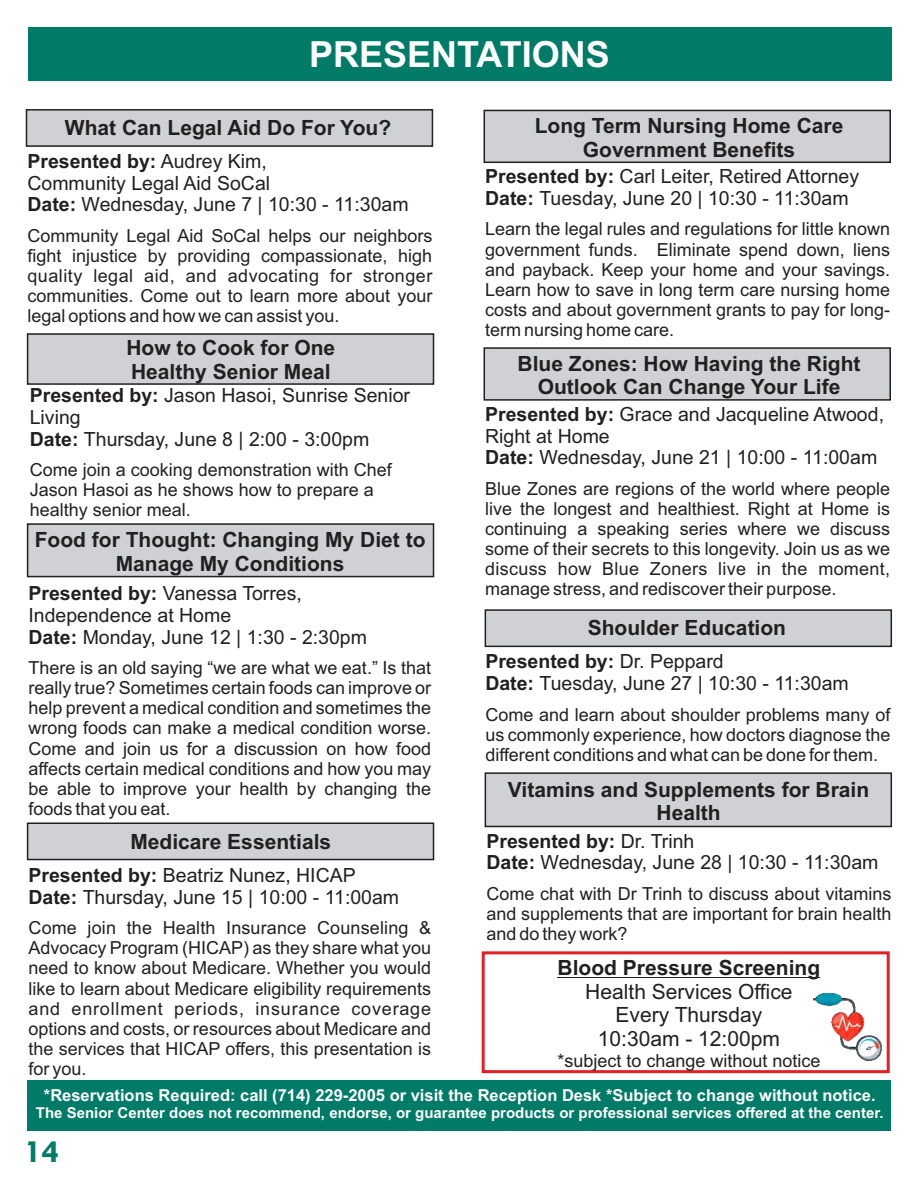
<style>
.page{position:relative;width:918px;height:1188px;background:#fff}
.page>*{position:absolute;margin:0;border:0;box-sizing:border-box;transform-origin:0 0}
.t1{font:700 36px "Arial";color:#fff}
.t2{font:700 33px "Tw Cen";color:#007b67}
.t3{font:700 21px/23.4px "Arial";color:#231f20;text-align:center}
.t4{font:21px/23.4px "Arial";color:#231f20;text-align:center}
.t5{font:19.5px/21.8px "Arial";color:#231f20}
.t6{font:18px/20.1px "Arial";color:#231f20;text-align:justify}
.t7{font:700 16.5px "Arial";color:#fff}
.t8{font:700 15px "Arial";color:#fff}
.s1{font-weight:700}
</style>
<div class="page">
<div style="left:28px;top:27px;width:864px;height:54px;background:#007b67"></div>
<div style="left:27px;top:1080px;width:864px;height:51px;background:#007b67"></div>
<div style="left:485px;top:772px;width:407px;height:55px;background:#cfd1d5;border:2px solid #231f20"></div>
<div style="left:26px;top:109px;width:407px;height:38px;background:#cfd1d5;border:2px solid #231f20"></div>
<div style="left:27px;top:333px;width:407px;height:52px;background:#cfd1d5;border:2px solid #231f20"></div>
<div style="left:485px;top:609px;width:407px;height:38px;background:#cfd1d5;border:2px solid #231f20"></div>
<div style="left:482px;top:951px;width:408px;height:122px;border:3px solid #e31e25"></div>
<hr style="left:558px;top:977px;width:262px;height:1px;background:#231f20">
<img style="left:813px;top:993px;width:68px;height:67px">
<div style="left:27px;top:823px;width:407px;height:37px;background:#cfd1d5;border:2px solid #231f20"></div>
<div style="left:484px;top:110px;width:407px;height:53px;background:#cfd1d5;border:2px solid #231f20"></div>
<div style="left:27px;top:523px;width:407px;height:54px;background:#cfd1d5;border:2px solid #231f20"></div>
<div style="left:484px;top:347px;width:407px;height:54px;background:#cfd1d5;border:2px solid #231f20"></div>
<h1 class="t1" style="left:309px;top:41px;width:302px">PRESENTATIONS</h1>
<p class="t3" style="left:65px;top:118px;width:328px">What Can Legal Aid Do For You?</p>
<p class="t5" style="left:27px;top:152px;width:383px"><span class="s1">Presented by:</span> Audrey Kim,<br>Community Legal Aid SoCal<br><span class="s1">Date:</span> Wednesday, June 7 | 10:30 - 11:30am</p>
<p class="t6" style="left:27px;top:227px;width:406px">Community Legal Aid SoCal helps our neighbors fight injustice by providing compassionate, high quality legal aid, and advocating for stronger communities. Come out to learn more about your legal options and how we can assist you.</p>
<p class="t3" style="left:126px;top:338px;width:210px;text-align:left">How to Cook for One<br>Healthy Senior Meal</p>
<p class="t5" style="left:30px;top:386px;width:382px"><span class="s1">Presented by:</span> Jason Hasoi, Sunrise Senior<br>Living<br><span class="s1">Date:</span> Thursday, June 8 | 2:00 - 3:00pm</p>
<p class="t6" style="left:30px;top:462px;width:364px;text-align:left">Come join a cooking demonstration with Chef<br>Jason Hasoi as he shows how to prepare a healthy senior meal.</p>
<p class="t3" style="left:35px;top:530px;width:392px">Food for Thought: Changing My Diet to<br>Manage My Conditions</p>
<p class="t5" style="left:29px;top:584px;width:340px"><span class="s1">Presented by:</span> Vanessa Torres,<br>Independence at Home<br><span class="s1">Date:</span> Monday, June 12 | 1:30 - 2:30pm</p>
<p class="t6" style="left:29px;top:659px;width:404px">There is an old saying “we are what we eat.” Is that really true? Sometimes certain foods can improve or help prevent a medical condition and sometimes the wrong foods can make a medical condition worse.<br>Come and join us for a discussion on how food affects certain medical conditions and how you may be able to improve your health by changing the foods that you eat.</p>
<p class="t3" style="left:130px;top:832px;width:202px">Medicare Essentials</p>
<p class="t5" style="left:29px;top:866px;width:372px"><span class="s1">Presented by:</span> Beatriz Nunez, HICAP<br><span class="s1">Date:</span> Thursday, June 15 | 10:00 - 11:00am</p>
<p class="t6" style="left:28px;top:920px;width:404px">Come join the Health Insurance Counseling &amp; Advocacy Program (HICAP) as they share what you need to know about Medicare. Whether you would like to learn about Medicare eligibility requirements and enrollment periods, insurance coverage options and costs, or resources about Medicare and the services that HICAP offers, this presentation is for you.</p>
<p class="t3" style="left:535px;top:116px;width:310px">Long Term Nursing Home Care<br>Government Benefits</p>
<p class="t5" style="left:485px;top:167px;width:375px"><span class="s1">Presented by:</span> Carl Leiter, Retired Attorney<br><span class="s1">Date:</span> Tuesday, June 20 | 10:30 - 11:30am</p>
<p class="t6" style="left:485px;top:221px;width:406px">Learn the legal rules and regulations for little known government funds. Eliminate spend down, liens and payback. Keep your home and your savings.<br>Learn how to save in long term care nursing home costs and about government grants to pay for long&shy;term nursing home care.</p>
<p class="t3" style="left:518px;top:354px;width:345px">Blue Zones: How Having the Right<br>Outlook Can Change Your Life</p>
<p class="t5" style="left:485px;top:405px;width:400px"><span class="s1">Presented by:</span> Grace and Jacqueline Atwood,<br>Right at Home<br><span class="s1">Date:</span> Wednesday, June 21 | 10:00 - 11:00am</p>
<p class="t6" style="left:485px;top:480px;width:407px">Blue Zones are regions of the world where people live the longest and healthiest. Right at Home is continuing a speaking series where we discuss some of their secrets to this longevity. Join us as we discuss how Blue Zoners live in the moment, manage stress, and rediscover their purpose.</p>
<p class="t3" style="left:588px;top:618px;width:200px">Shoulder Education</p>
<p class="t5" style="left:485px;top:652px;width:365px"><span class="s1">Presented by:</span> Dr. Peppard<br><span class="s1">Date:</span> Tuesday, June 27 | 10:30 - 11:30am</p>
<p class="t6" style="left:485px;top:706px;width:406px">Come and learn about shoulder problems many of us commonly experience, how doctors diagnose the different conditions and what can be done for them.</p>
<p class="t3" style="left:508px;top:780px;width:363px">Vitamins and Supplements for Brain<br>Health</p>
<p class="t5" style="left:486px;top:832px;width:394px"><span class="s1">Presented by:</span> Dr. Trinh<br><span class="s1">Date:</span> Wednesday, June 28 | 10:30 - 11:30am</p>
<p class="t6" style="left:486px;top:885px;width:406px">Come chat with Dr Trinh to discuss about vitamins and supplements that are important for brain health and do they work?</p>
<p class="t3" style="left:558px;top:958px;width:264px">Blood Pressure Screening</p>
<p class="t4" style="left:585px;top:982px;width:209px">Health Services Office<br>Every Thursday<br>10:30am - 12:00pm</p>
<p class="t6" style="left:557px;top:1052px;width:265px">*subject to change without notice</p>
<p class="t7" style="left:44px;top:1089px;width:833px">*Reservations Required: call (714) 229-2005 or visit the Reception Desk *Subject to change without notice.</p>
<p class="t8" style="left:36px;top:1107px;width:849px">The Senior Center does not recommend, endorse, or guarantee products or professional services offered at the center.</p>
<h2 class="t2" style="left:24px;top:1139px;width:37px">14</h2>
</div>
